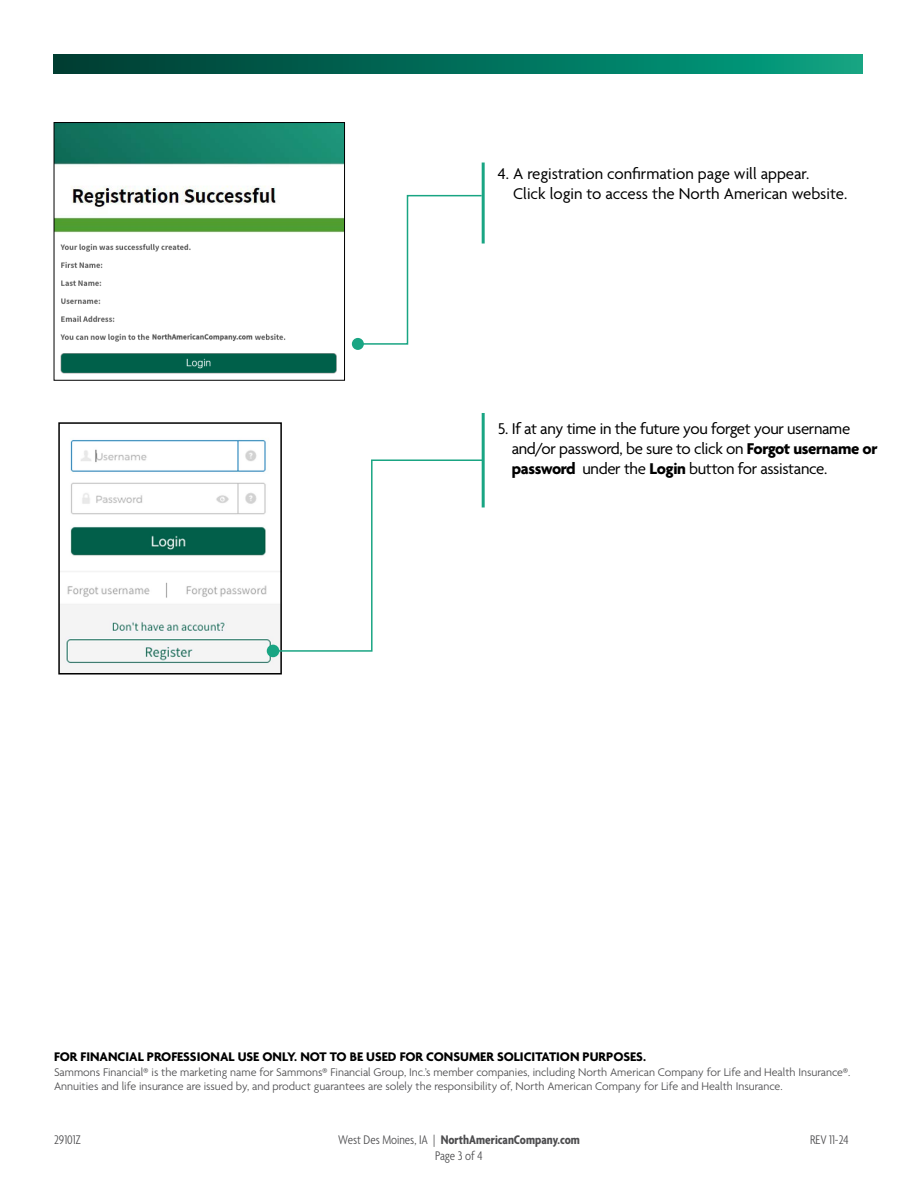
<style>
.page{position:relative;width:918px;height:1188px;background:#fff}
.page>*{position:absolute;margin:0;border:0;box-sizing:border-box;transform-origin:0 0}
.t1{font:16.8px/20px "Agenda";letter-spacing:-.02em;color:#000}
.t2{font:16.8px/20px "Agenda";color:#000}
.t3{font:700 13.5px "Agenda";color:#000}
.t4{font:700 condensed 13.5px "Agenda";color:#4d4d4f}
.t5{font:300 condensed 13.5px "Agenda";color:#4d4d4f}
.t6{font:300 12px/14.4px "Agenda";color:#4d4d4f}
.s1{font-weight:700}
.s2{font-weight:300}
</style>
<div class="page">
<hr style="left:482px;top:163px;width:3px;height:81px;background:#19a583">
<svg style="left:357px;top:194px;width:126px;height:151px"></svg>
<div style="left:352px;top:338px;width:12px;height:12px;background:#19a583;border-radius:50%"></div>
<img style="left:61px;top:439px;width:218px;height:233px">
<div style="left:58px;top:422px;width:224px;height:253px;border:2px solid #000"></div>
<hr style="left:482px;top:413px;width:3px;height:94px;background:#19a583">
<svg style="left:272px;top:459px;width:213px;height:193px"></svg>
<div style="left:267px;top:645px;width:12px;height:12px;background:#19a583;border-radius:50%"></div>
<div style="left:54px;top:54px;width:809px;height:19px;background:linear-gradient(to right,#003a31,#06a382)"></div>
<img style="left:60px;top:244px;width:277px;height:130px">
<img style="left:56px;top:124px;width:287px;height:109px">
<div style="left:54px;top:122px;width:291px;height:259px;border:1px solid #000"></div>
<h1 class="t2" style="left:513px;top:165px;width:336px;text-indent:-15px">4. A registration confirmation page will appear.<br>Click login to access the North American website.</h1>
<h1 class="t1" style="left:512px;top:420px;width:367px;text-indent:-14px">5. If at any time in the future you forget your username and/or password, be sure to click on <span class="s1">Forgot username or password</span> under the <span class="s1">Login</span> button for assistance.</h1>
<p class="t3" style="left:54px;top:1050px;width:594px">FOR FINANCIAL PROFESSIONAL USE ONLY. NOT TO BE USED FOR CONSUMER SOLICITATION PURPOSES.</p>
<p class="t6" style="left:54px;top:1066px;width:798px">Sammons Financial® is the marketing name for Sammons® Financial Group, Inc.’s member companies, including North American Company for Life and Health Insurance®.<br>Annuities and life insurance are issued by, and product guarantees are solely the responsibility of, North American Company for Life and Health Insurance.</p>
<p class="t5" style="left:54px;top:1132px;width:29px">29101Z</p>
<p class="t4" style="left:338px;top:1132px;width:243px"><span class="s2">West Des Moines, IA |</span> NorthAmericanCompany.com</p>
<p class="t5" style="left:810px;top:1132px;width:40px">REV 11-24</p>
<p class="t5" style="left:435px;top:1149px;width:49px">Page 3 of 4</p>
</div>
